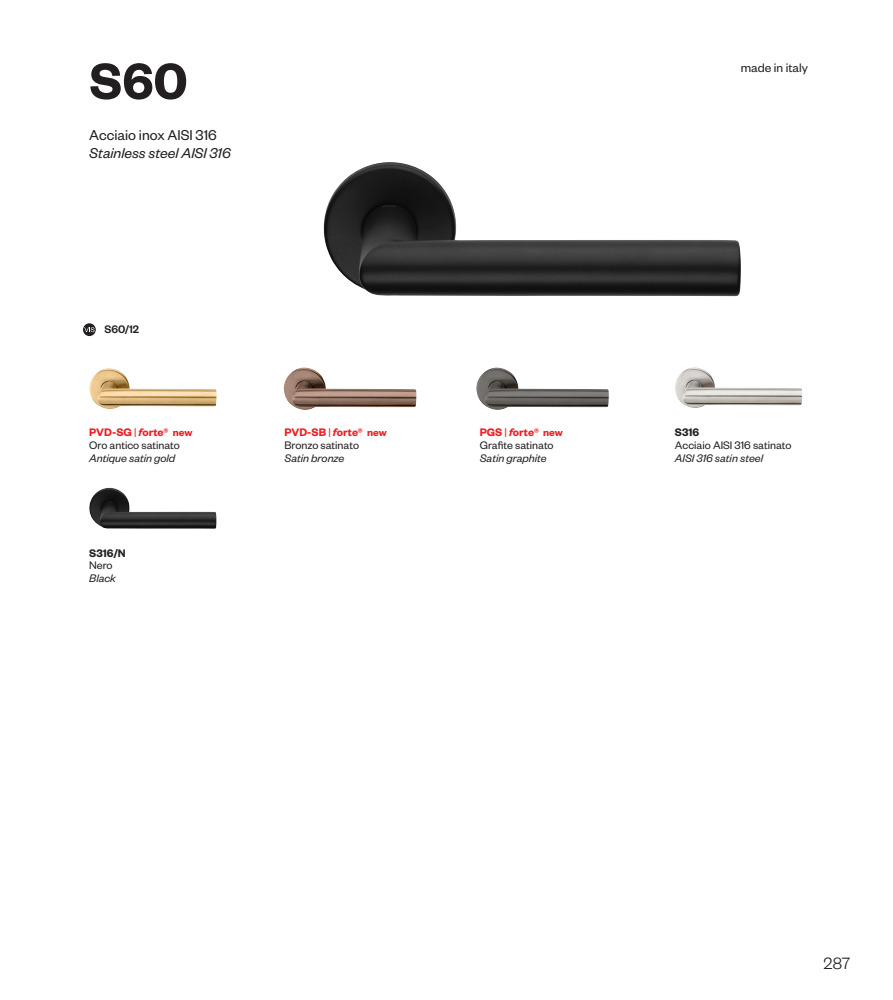
<style>
.page{position:relative;width:893px;height:1000px;background:#fff}
.page>*{position:absolute;margin:0;border:0;box-sizing:border-box;transform-origin:0 0}
.t1{font:600 55.65px "Founders Grotesk";color:#231f20}
.t2{font:300 18px "Founders Grotesk";color:#231f20}
.t3{font:italic 15.6px "Founders Grotesk";color:#231f20}
.t4{font:15.6px "Founders Grotesk";color:#231f20}
.t5{font:13.5px "Founders Grotesk";color:#231f20}
.t6{font:12px/12.8px "Founders Grotesk";color:#231f20}
.t7{font:600 12px/12.8px "Founders Grotesk";color:#231f20}
.t8{font:500 12px "Founders Grotesk";color:#231f20}
.s1{font-weight:600;color:#ee1d23}
.s2{color:#ee1d23}
.s3{font-weight:600;font-style:italic;color:#ee1d23}
.s4{font-weight:600;font-size:11.25px;color:#ee1d23}
.s5{font-style:italic}
.s6{font-weight:400}
.s7{font-weight:400;font-style:italic}
.s8{font-weight:600}
</style>
<div class="page">
<img style="left:323px;top:162px;width:418px;height:134px">
<img style="left:89px;top:487px;width:127px;height:41px">
<img style="left:675px;top:367px;width:127px;height:41px">
<img style="left:89px;top:368px;width:128px;height:41px">
<img style="left:476px;top:367px;width:133px;height:43px">
<img style="left:284px;top:367px;width:133px;height:43px">
<svg style="left:83px;top:323px;width:13px;height:13px"></svg>
<svg style="left:84px;top:327px;width:11px;height:5px"></svg>
<p class="t1" style="left:89px;top:46px;width:100px">S60</p>
<p class="t4" style="left:89px;top:125px;width:129px">Acciaio inox AISI 316</p>
<p class="t3" style="left:89px;top:144px;width:143px">Stainless steel AISI 316</p>
<p class="t8" style="left:104px;top:322px;width:36px">S60/12</p>
<p class="t6" style="left:89px;top:425px;width:105px"><span class="s1">PVD-SG</span> <span class="s2">|</span> <span class="s3">f</span><span class="s1">orte®</span> <span class="s4">new<br></span>Oro antico satinato<br><span class="s5">Antique satin gold</span></p>
<p class="t7" style="left:89px;top:545px;width:38px">S316/N<br><span class="s6">Nero<br></span><span class="s7">Black</span></p>
<p class="t6" style="left:285px;top:425px;width:104px"><span class="s1">PVD-SB</span> <span class="s2">|</span> <span class="s3">f</span><span class="s1">orte®</span> <span class="s4">new<br></span>Bronzo satinato<br><span class="s5">Satin bronze</span></p>
<p class="t6" style="left:480px;top:425px;width:85px"><span class="s1">PGS</span> <span class="s2">|</span> <span class="s3">f</span><span class="s1">orte®</span> <span class="s4">new<br></span>Grafite satinato<br><span class="s5">Satin graphite</span></p>
<p class="t5" style="left:741px;top:60px;width:69px">made in italy</p>
<p class="t6" style="left:675px;top:425px;width:118px"><span class="s8">S316<br></span>Acciaio AISI 316 satinato<br><span class="s5">AISI 316 satin steel</span></p>
<h2 class="t2" style="left:823px;top:951px;width:28px">287</h2>
</div>
